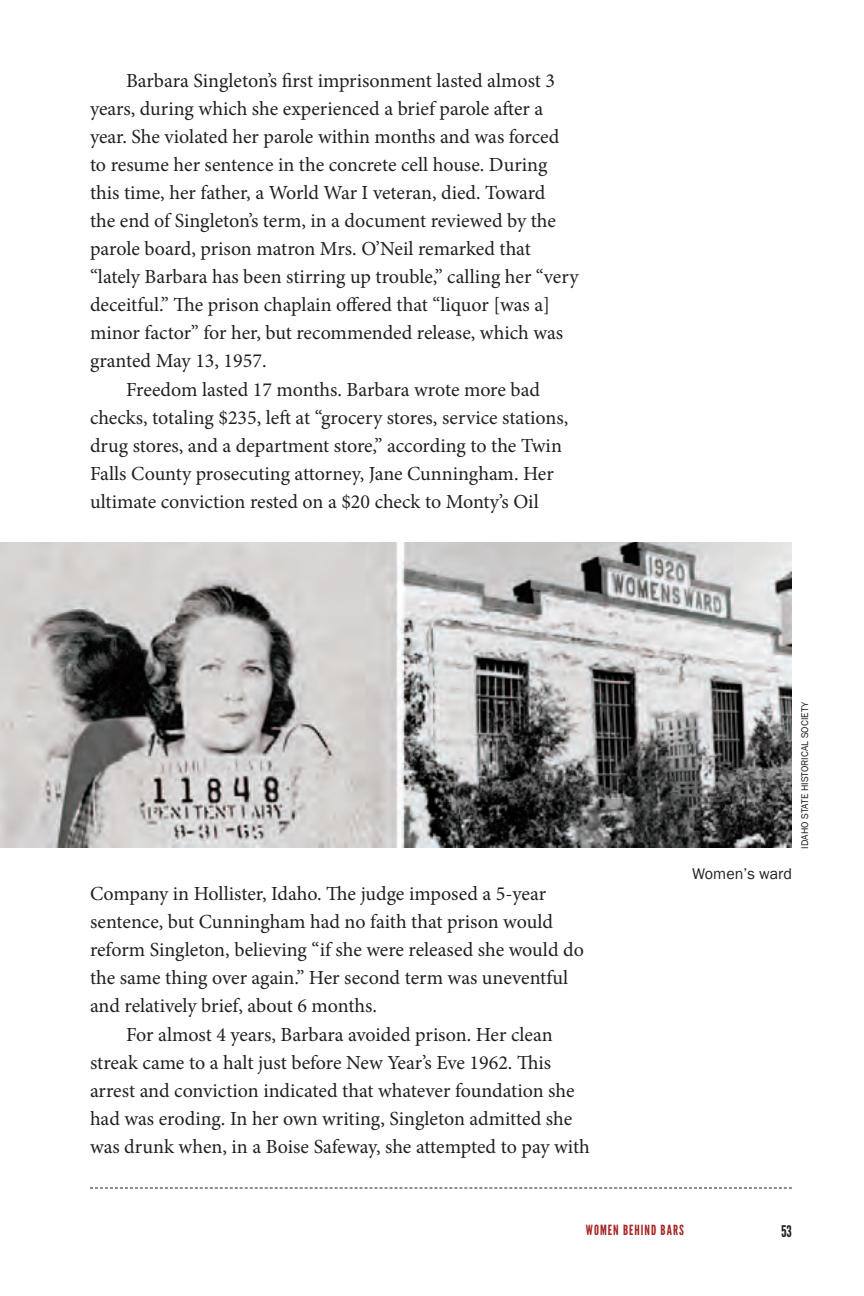
<style>
.page{position:relative;width:864px;height:1296px;background:#fff}
.page>*{position:absolute;margin:0;border:0;box-sizing:border-box;transform-origin:0 0}
.Body_Text{font:20px/28px "Minion Pro";letter-spacing:-.005em;color:#231f20}
.Caption_-_R{font:16px "Franklin Gothic";letter-spacing:.005em;color:#231f20}
.t1{font:16px "League Gothic";color:#231f20}
.t2{font:14px "League Gothic";letter-spacing:.075em;color:#a72322}
.Photo_Credit___Backm{font:10px "Franklin Gothic";letter-spacing:.005em;color:#231f20}
</style>
<div class="page">
<svg style="left:90px;top:1188px;width:702px;height:1px"></svg>
<img style="left:0;top:543px;width:792px;height:305px">
<p class="Body_Text" style="left:90px;top:66px;width:490px;text-indent:36px">Barbara Singleton’s first imprisonment lasted almost 3 years, during which she experienced a brief parole after a year. She violated her parole within months and was forced to resume her sentence in the concrete cell house. During this time, her father, a World War I veteran, died. Toward<br>the end of Singleton’s term, in a document reviewed by the parole board, prison matron Mrs. O’Neil remarked that “lately Barbara has been stirring up trouble,” calling her “very deceitful.” The prison chaplain offered that “liquor [was a] minor factor” for her, but recommended release, which was granted May 13, 1957.</p>
<p class="Body_Text" style="left:90px;top:376px;width:480px;text-indent:36px">Freedom lasted 17 months. Barbara wrote more bad checks, totaling $235, left at “grocery stores, service stations, drug stores, and a department store,” according to the Twin Falls County prosecuting attorney, Jane Cunningham. Her ultimate conviction rested on a $20 check to Monty’s Oil</p>
<p class="Body_Text" style="left:90px;top:880px;width:495px">Company in Hollister, Idaho. The judge imposed a 5-year sentence, but Cunningham had no faith that prison would reform Singleton, believing “if she were released she would do the same thing over again.” Her second term was uneventful and relatively brief, about 6 months.</p>
<p class="Body_Text" style="left:90px;top:1021px;width:501px;text-indent:36px">For almost 4 years, Barbara avoided prison. Her clean streak came to a halt just before New Year’s Eve 1962. This arrest and conviction indicated that whatever foundation she had was eroding. In her own writing, Singleton admitted she was drunk when, in a Boise Safeway, she attempted to pay with</p>
<p class="Caption_-_R" style="left:692px;top:864px;width:101px">Women’s ward</p>
<p class="Photo_Credit___Backm" style="left:798px;top:849px;width:148px;rotate:-90deg">IDAHO STATE HISTORICAL SOCIETY</p>
<p class="t2" style="left:586px;top:1222px;width:100px">WOMEN BEHIND BARS</p>
<p class="t1" style="left:781px;top:1221px;width:12px">53</p>
</div>
